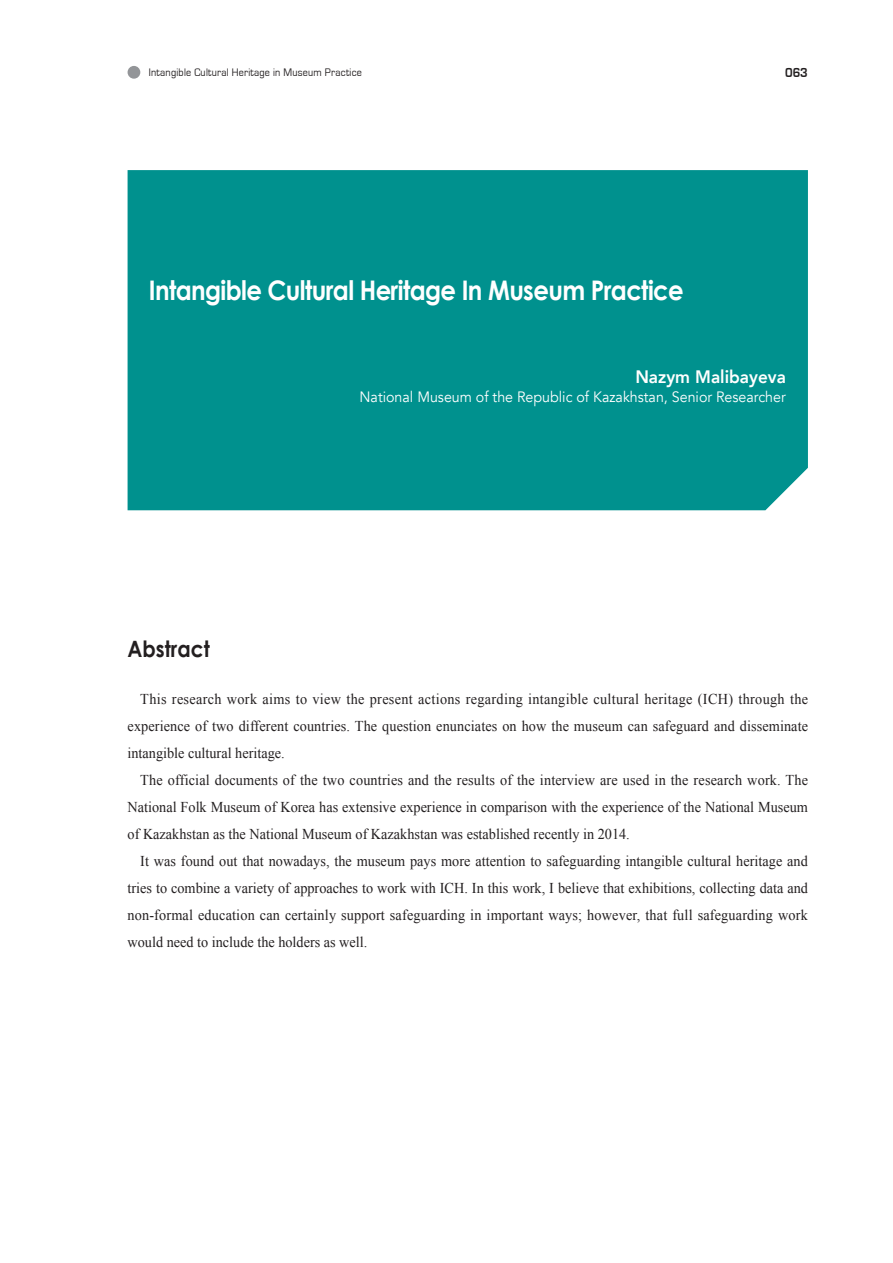
<style>
.page{position:relative;width:893px;height:1263px;background:#fff}
.page>*{position:absolute;margin:0;border:0;box-sizing:border-box;transform-origin:0 0}
.본문제목{font:700 27px "Century Gothic";letter-spacing:-.025em;color:#fff;scale:.9 1}
.본문중제1{font:700 22.5px "Century Gothic";color:#231f20;scale:.9 1}
.본문이름{font:800 18px "Avenir";color:#fff;scale:.95 1}
.본문1{font:15px/27px "Times New Roman";color:#231f20;text-align:justify;scale:.95 1}
.본문직책{font:15px "Avenir";color:#fff;scale:.95 1}
.t1{font:700 13.5px "Eurostile";color:#231f20;scale:.9 1}
.t2{font:11.25px "Eurostile";letter-spacing:.025em;color:#231f20;scale:.9 1}
</style>
<div class="page">
<div style="left:128px;top:66px;width:12px;height:13px;background:#939598;border-radius:50%"></div>
<div style="left:128px;top:170px;width:680px;height:340px;background:#00918e"></div>
<p class="t2" style="left:149px;top:66px;width:238px">Intangible Cultural Heritage in Museum Practice</p>
<p class="t1" style="left:785px;top:65px;width:27px">063</p>
<p class="본문제목" style="left:149px;top:273px;width:596px">Intangible Cultural Heritage In Museum Practice</p>
<p class="본문이름" style="left:635px;top:363px;width:160px">Nazym Malibayeva</p>
<p class="본문직책" style="left:360px;top:388px;width:450px">National Museum of the Republic of Kazakhstan, Senior Researcher</p>
<p class="본문중제1" style="left:128px;top:635px;width:93px">Abstract</p>
<p class="본문1" style="left:128px;top:686px;width:718px;text-indent:13px">This research work aims to view the present actions regarding intangible cultural heritage (ICH) through the experience of two different countries. The question enunciates on how the museum can safeguard and disseminate intangible cultural heritage.</p>
<p class="본문1" style="left:128px;top:767px;width:718px;text-indent:13px">The official documents of the two countries and the results of the interview are used in the research work. The National Folk Museum of Korea has extensive experience in comparison with the experience of the National Museum of Kazakhstan as the National Museum of Kazakhstan was established recently in 2014.</p>
<p class="본문1" style="left:128px;top:848px;width:718px;text-indent:13px">It was found out that nowadays, the museum pays more attention to safeguarding intangible cultural heritage and tries to combine a variety of approaches to work with ICH. In this work, I believe that exhibitions, collecting data and non-formal education can certainly support safeguarding in important ways; however, that full safeguarding work would need to include the holders as well.</p>
</div>
